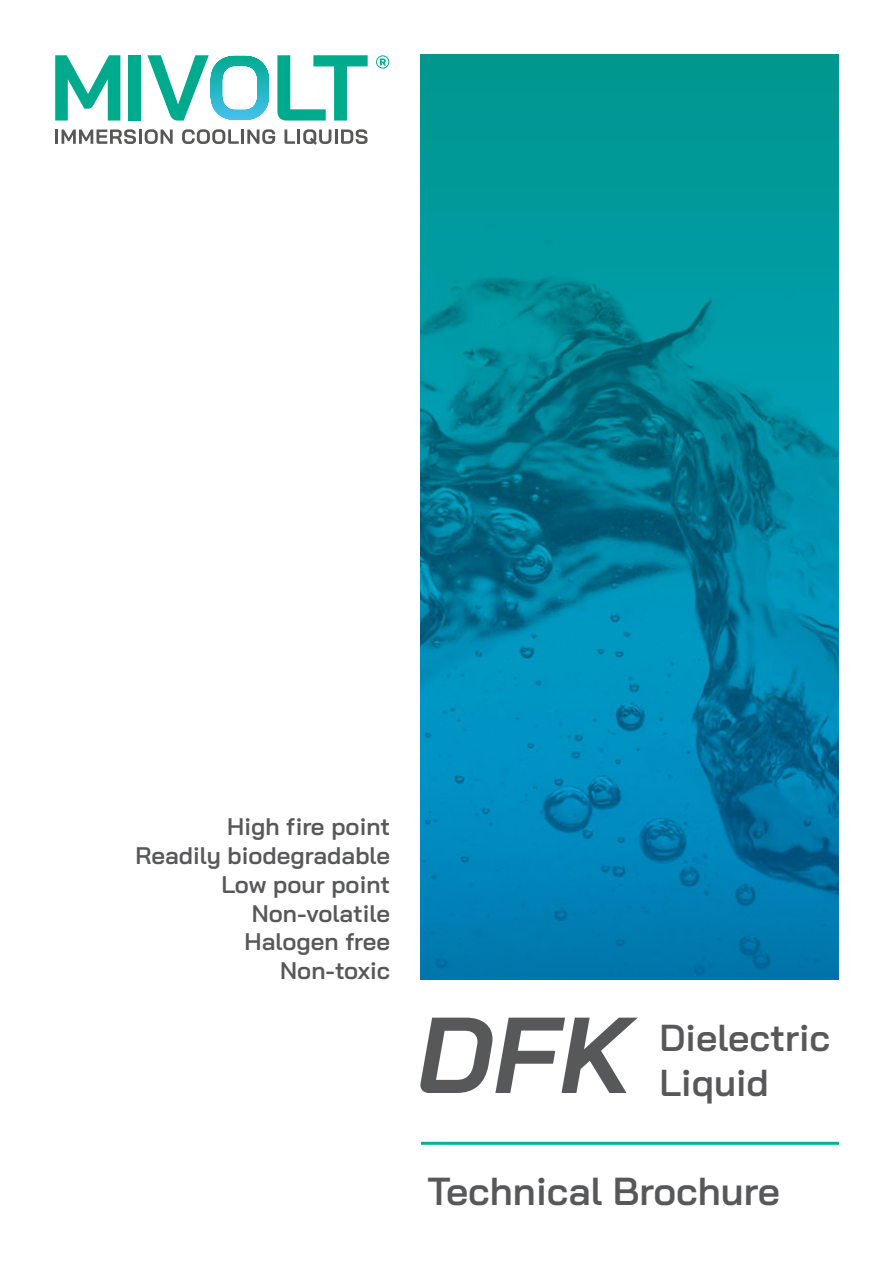
<style>
.page{position:relative;width:893px;height:1263px;background:#fff}
.page>*{position:absolute;margin:0;border:0;box-sizing:border-box;transform-origin:0 0}
.t1{font:600 39px "Bai Jamjuree";color:#57585a}
.t2{font:600 37.5px/45px "Bai Jamjuree";color:#57585a}
.t3{font:600 24px/28.8px "Bai Jamjuree";color:#57585a;text-align:right}
</style>
<div class="page">
<svg style="left:55px;top:55px;width:65px;height:66px"></svg>
<div style="left:128px;top:55px;width:13px;height:66px;background:#00aa8d"></div>
<svg style="left:277px;top:55px;width:91px;height:66px"></svg>
<svg style="left:147px;top:55px;width:123px;height:66px"></svg>
<svg style="left:376px;top:55px;width:13px;height:14px"></svg>
<hr style="left:55px;top:130px;width:3px;height:14px;background:#575756">
<svg style="left:62px;top:129px;width:74px;height:15px"></svg>
<hr style="left:139px;top:130px;width:3px;height:14px;background:#575756">
<svg style="left:145px;top:129px;width:28px;height:15px"></svg>
<svg style="left:182px;top:129px;width:57px;height:15px"></svg>
<hr style="left:241px;top:130px;width:3px;height:14px;background:#575756">
<svg style="left:247px;top:129px;width:28px;height:15px"></svg>
<svg style="left:284px;top:130px;width:11px;height:14px"></svg>
<hr style="left:297px;top:130px;width:3px;height:14px;background:#575756">
<svg style="left:303px;top:129px;width:28px;height:16px"></svg>
<hr style="left:335px;top:130px;width:3px;height:14px;background:#575756">
<svg style="left:341px;top:129px;width:26px;height:15px"></svg>
<img style="left:421px;top:54px;width:418px;height:925px">
<hr style="left:421px;top:1142px;width:418px;height:3px;background:#00b494">
<svg style="left:420px;top:1018px;width:218px;height:75px"></svg>
<p class="t3" style="left:135px;top:815px;width:256px">High fire point<br>Readily biodegradable<br>Low pour point<br>Non-volatile<br>Halogen free<br>Non-toxic</p>
<h2 class="t2" style="left:660px;top:1019px;width:172px">Dielectric<br>Liquid</h2>
<h1 class="t1" style="left:427px;top:1177px;width:354px">Technical Brochure</h1>
</div>
